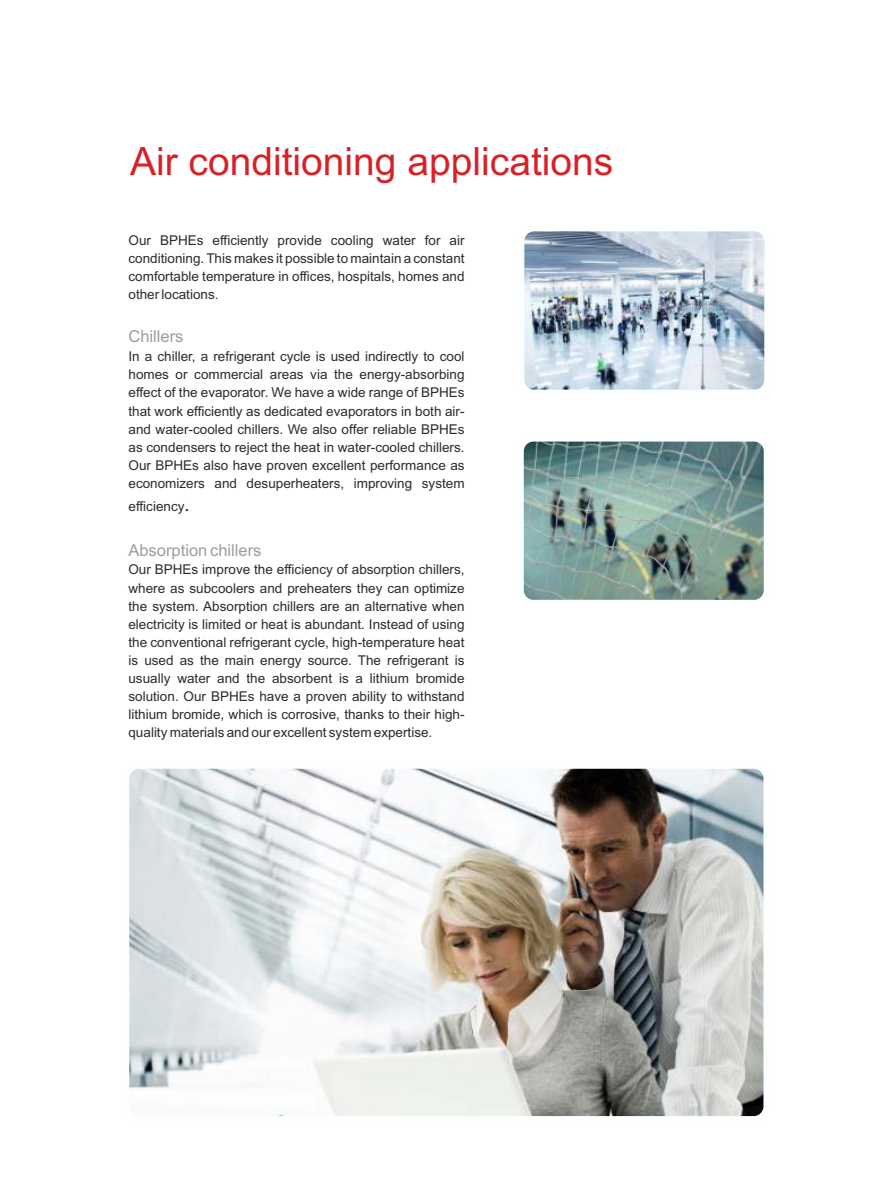
<style>
.page{position:relative;width:893px;height:1191px;background:#fff}
.page>*{position:absolute;margin:0;border:0;box-sizing:border-box;transform-origin:0 0}
.t1{font:39px "Arial";color:#d82127}
.t2{font:18px "Arial";color:#000}
.t3{font:16.5px "Arial";color:#9b9e9e}
.t4{font:13.5px/18.1px "Arial";color:#2b2b2b;text-align:justify}
</style>
<div class="page">
<img style="left:525px;top:442px;width:238px;height:157px">
<img style="left:525px;top:232px;width:238px;height:156px">
<img style="left:130px;top:769px;width:632px;height:346px">
<div style="left:518px;top:225px;width:252px;height:170px;border:6px solid #fcffff;border-radius:13px"></div>
<div style="left:518px;top:435px;width:252px;height:171px;border:6px solid #fcffff;border-radius:13px"></div>
<div style="left:123px;top:762px;width:646px;height:360px;border:6px solid #fcffff;border-radius:13px"></div>
<h1 class="t1" style="left:130px;top:146px;width:485px">Air conditioning applications</h1>
<p class="t4" style="left:128px;top:232px;width:338px">Our BPHEs efficiently provide cooling water for air conditioning. This makes it possible to maintain a constant comfortable temperature in offices, hospitals, homes and other locations.</p>
<p class="t3" style="left:128px;top:330px;width:56px">Chillers</p>
<p class="t4" style="left:128px;top:348px;width:338px">In a chiller, a refrigerant cycle is used indirectly to cool homes or commercial areas via the energy-absorbing effect of the evaporator. We have a wide range of BPHEs that work efficiently as dedicated evaporators in both air&shy;and water-cooled chillers. We also offer reliable BPHEs as condensers to reject the heat in water-cooled chillers.<br>Our BPHEs also have proven excellent performance as economizers and desuperheaters, improving system</p>
<p class="t4" style="left:128px;top:498px;width:58px">efficiency</p>
<h2 class="t2" style="left:185px;top:498px;width:7px">.</h2>
<p class="t3" style="left:128px;top:543px;width:134px">Absorption chillers</p>
<p class="t4" style="left:128px;top:562px;width:338px">Our BPHEs improve the efficiency of absorption chillers, where as subcoolers and preheaters they can optimize the system. Absorption chillers are an alternative when electricity is limited or heat is abundant. Instead of using the conventional refrigerant cycle, high-temperature heat is used as the main energy source. The refrigerant is usually water and the absorbent is a lithium bromide solution. Our BPHEs have a proven ability to withstand lithium bromide, which is corrosive, thanks to their high&shy;quality materials and our excellent system expertise.</p>
</div>
